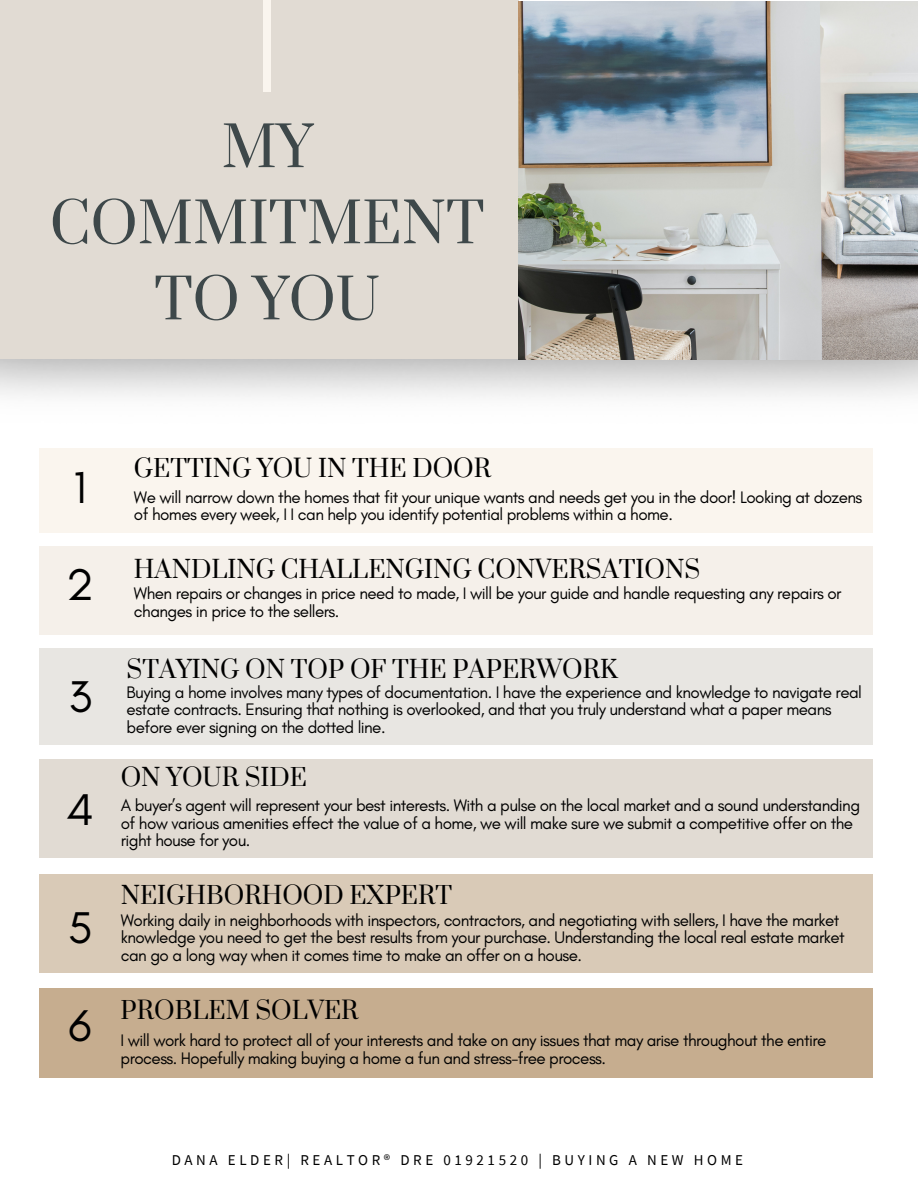
<style>
.page{position:relative;width:918px;height:1188px;background:#fff}
.page>*{position:absolute;margin:0;border:0;box-sizing:border-box;transform-origin:0 0}
.t1{font:54.6px/76.1px "Prata";color:#3e484a;text-align:center}
.t2{font:45.3px/97.2px "Glacial Indifference";color:#000}
.t3{font:23.85px "Prata";color:#000}
.t4{font:16.95px/17.5px "Glacial Indifference";letter-spacing:-.03em;color:#000}
.t5{font:15px "Source Sans Pro";letter-spacing:.24em;color:#000}
</style>
<div class="page">
<img style="left:0;top:359px;width:918px;height:164px">
<div style="left:40px;top:448px;width:833px;height:85px;background:#faf5ee"></div>
<div style="left:40px;top:546px;width:833px;height:89px;background:#f5f0ea"></div>
<div style="left:40px;top:648px;width:833px;height:97px;background:#e8e6e2"></div>
<div style="left:40px;top:759px;width:833px;height:99px;background:#e1dbd3"></div>
<div style="left:40px;top:874px;width:833px;height:99px;background:#d9cab7"></div>
<div style="left:39px;top:988px;width:834px;height:90px;background:#c6ad8f"></div>
<div style="left:0;top:0;width:519px;height:359px;background:#e1dbd3"></div>
<div style="left:263px;top:0;width:8px;height:92px;background:#faf5ee"></div>
<img style="left:518px;top:1px;width:400px;height:358px">
<h1 class="t1" style="left:50px;top:112px;width:436px">MY<br>COMMITMENT<br>TO YOU</h1>
<h2 class="t2" style="left:66px;top:439px;width:29px">1<br>2</h2>
<h2 class="t2" style="left:68px;top:648px;width:25px">3</h2>
<h2 class="t2" style="left:66px;top:760px;width:29px">4</h2>
<h2 class="t2" style="left:68px;top:878px;width:26px;line-height:98.1px">5<br>6</h2>
<h3 class="t3" style="left:134px;top:454px;width:359px">GETTING YOU IN THE DOOR</h3>
<p class="t4" style="left:134px;top:488px;width:730px">We will narrow down the homes that fit your unique wants and needs get you in the door! Looking at dozens of homes every week, I I can help you identify potential problems within a home.</p>
<h3 class="t3" style="left:134px;top:554px;width:568px">HANDLING CHALLENGING CONVERSATIONS</h3>
<p class="t4" style="left:134px;top:584px;width:709px">When repairs or changes in price need to made, I will be your guide and handle requesting any repairs or changes in price to the sellers.</p>
<h3 class="t3" style="left:127px;top:654px;width:493px">STAYING ON TOP OF THE PAPERWORK</h3>
<p class="t4" style="left:127px;top:683px;width:737px">Buying a home involves many types of documentation. I have the experience and knowledge to navigate real estate contracts. Ensuring that nothing is overlooked, and that you truly understand what a paper means before ever signing on the dotted line.</p>
<h3 class="t3" style="left:121px;top:762px;width:188px">ON YOUR SIDE</h3>
<p class="t4" style="left:121px;top:796px;width:741px">A buyer’s agent will represent your best interests. With a pulse on the local market and a sound understanding of how various amenities effect the value of a home, we will make sure we submit a competitive offer on the right house for you.</p>
<h3 class="t3" style="left:121px;top:880px;width:333px">NEIGHBORHOOD EXPERT</h3>
<p class="t4" style="left:121px;top:911px;width:725px">Working daily in neighborhoods with inspectors, contractors, and negotiating with sellers, I have the market knowledge you need to get the best results from your purchase. Understanding the local real estate market can go a long way when it comes time to make an offer on a house.</p>
<h3 class="t3" style="left:121px;top:995px;width:240px">PROBLEM SOLVER</h3>
<p class="t4" style="left:121px;top:1032px;width:707px">I will work hard to protect all of your interests and take on any issues that may arise throughout the entire process. Hopefully making buying a home a fun and stress-free process.</p>
<p class="t5" style="left:172px;top:1151px;width:573px">DANA ELDER| REALTOR® DRE 01921520 | BUYING A NEW HOME</p>
</div>
